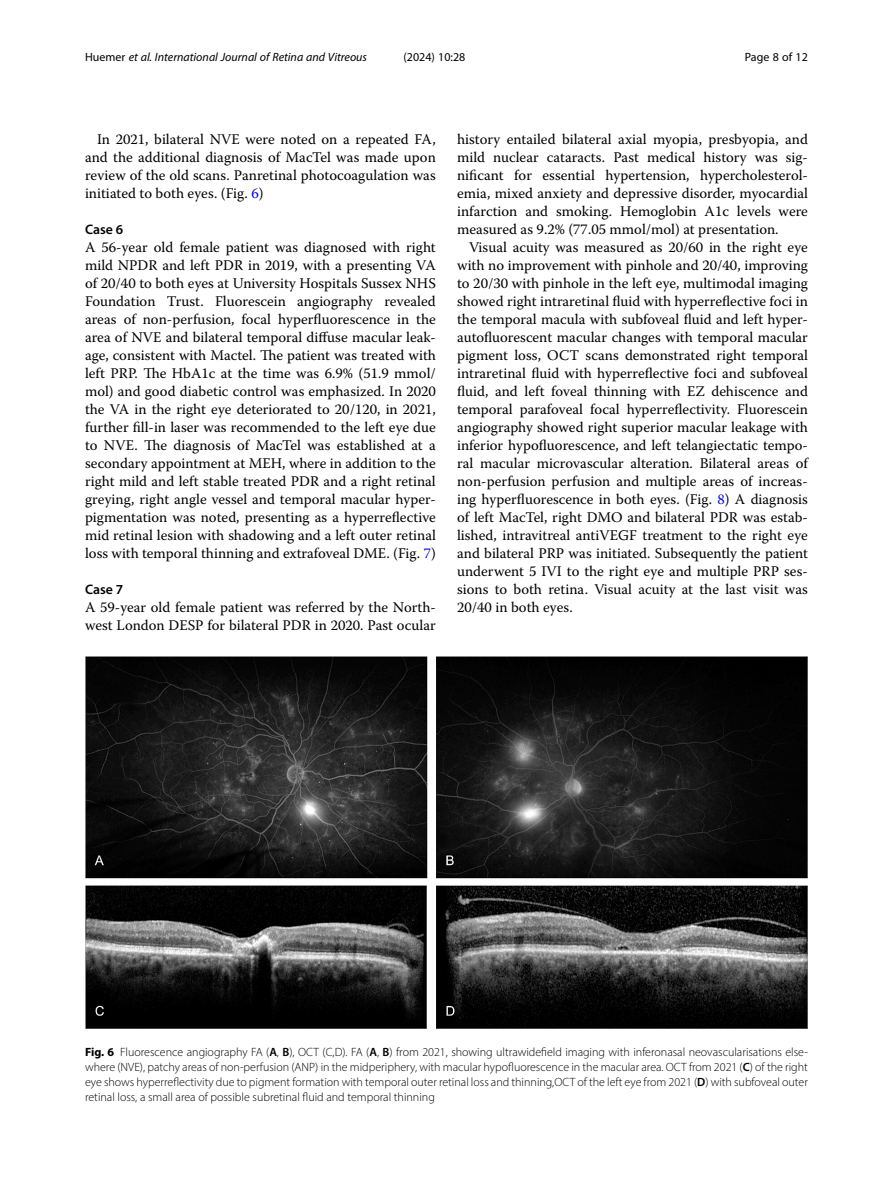
<style>
.page{position:relative;width:893px;height:1191px;background:#fff}
.page>*{position:absolute;margin:0;border:0;box-sizing:border-box;transform-origin:0 0}
.Body_Text{font:14.7px/18px "Warnock Pro";color:#000;text-align:justify}
.Body_Text_Indent{font:14.7px/18px "Warnock Pro";color:#000;text-align:justify}
.Head_2{font:600 13.8px "Myriad Pro";color:#000}
.Figure_Caption{font:300 12px/15px "Myriad Pro";color:#000;text-align:justify}
.t1{font:italic 12px "Myriad Pro";color:#000}
.t2{font:12px "Myriad Pro";color:#000}
.s1{font-style:normal}
.s2{color:#00f}
.s3{font-weight:700}
.s4{font-weight:600}
</style>
<div class="page">
<img style="left:85px;top:656px;width:723px;height:373px">
<p class="t1" style="left:85px;top:50px;width:284px"><span class="s1">Huemer</span> et al. International Journal of Retina and Vitreous</p>
<p class="t2" style="left:403px;top:50px;width:63px">(2024) 10:28</p>
<p class="t2" style="left:745px;top:50px;width:65px">Page 8 of 12</p>
<p class="Body_Text_Indent" style="left:85px;top:130px;width:352px;text-indent:12px">In 2021, bilateral NVE were noted on a repeated FA, and the additional diagnosis of MacTel was made upon review of the old scans. Panretinal photocoagulation was initiated to both eyes. (Fig. <span class="s2">6</span>)</p>
<p class="Head_2" style="left:85px;top:221px;width:40px">Case 6</p>
<p class="Body_Text" style="left:85px;top:238px;width:352px">A 56-year old female patient was diagnosed with right mild NPDR and left PDR in 2019, with a presenting VA of 20/40 to both eyes at University Hospitals Sussex NHS Foundation Trust. Fluorescein angiography revealed areas of non-perfusion, focal hyperfluorescence in the area of NVE and bilateral temporal diffuse macular leak&shy;age, consistent with Mactel. The patient was treated with left PRP. The HbA1c at the time was 6.9% (51.9 mmol/ mol) and good diabetic control was emphasized. In 2020 the VA in the right eye deteriorated to 20/120, in 2021, further fill-in laser was recommended to the left eye due to NVE. The diagnosis of MacTel was established at a secondary appointment at MEH, where in addition to the right mild and left stable treated PDR and a right retinal greying, right angle vessel and temporal macular hyper&shy;pigmentation was noted, presenting as a hyperreflective mid retinal lesion with shadowing and a left outer retinal loss with temporal thinning and extrafoveal DME. (Fig. <span class="s2">7</span>)</p>
<p class="Head_2" style="left:85px;top:581px;width:40px">Case 7</p>
<p class="Body_Text" style="left:85px;top:598px;width:352px">A 59-year old female patient was referred by the North&shy;west London DESP for bilateral PDR in 2020. Past ocular</p>
<p class="Body_Text" style="left:457px;top:130px;width:352px">history entailed bilateral axial myopia, presbyopia, and mild nuclear cataracts. Past medical history was sig&shy;nificant for essential hypertension, hypercholesterol&shy;emia, mixed anxiety and depressive disorder, myocardial infarction and smoking. Hemoglobin A1c levels were measured as 9.2% (77.05 mmol/mol) at presentation.</p>
<p class="Body_Text_Indent" style="left:457px;top:238px;width:352px;text-indent:12px">Visual acuity was measured as 20/60 in the right eye with no improvement with pinhole and 20/40, improving to 20/30 with pinhole in the left eye, multimodal imaging showed right intraretinal fluid with hyperreflective foci in the temporal macula with subfoveal fluid and left hyper&shy;autofluorescent macular changes with temporal macular pigment loss, OCT scans demonstrated right temporal intraretinal fluid with hyperreflective foci and subfoveal fluid, and left foveal thinning with EZ dehiscence and temporal parafoveal focal hyperreflectivity. Fluorescein angiography showed right superior macular leakage with inferior hypofluorescence, and left telangiectatic tempo&shy;ral macular microvascular alteration. Bilateral areas of non-perfusion perfusion and multiple areas of increas&shy;ing hyperfluorescence in both eyes. (Fig. <span class="s2">8</span>) A diagnosis of left MacTel, right DMO and bilateral PDR was estab&shy;lished, intravitreal antiVEGF treatment to the right eye and bilateral PRP was initiated. Subsequently the patient underwent 5 IVI to the right eye and multiple PRP ses&shy;sions to both retina. Visual acuity at the last visit was 20/40 in both eyes.</p>
<p class="Figure_Caption" style="left:85px;top:1044px;width:724px"><span class="s3">Fig. 6</span> Fluorescence angiography FA (<span class="s4">A</span>, <span class="s4">B</span>), OCT (C,D). FA (<span class="s4">A</span>, <span class="s4">B</span>) from 2021, showing ultrawidefield imaging with inferonasal neovascularisations else&shy;where (NVE), patchy areas of non-perfusion (ANP) in the midperiphery, with macular hypofluorescence in the macular area. OCT from 2021 (<span class="s4">C</span>) of the right eye shows hyperreflectivity due to pigment formation with temporal outer retinal loss and thinning,OCT of the left eye from 2021 (<span class="s4">D</span>) with subfoveal outer retinal loss, a small area of possible subretinal fluid and temporal thinning</p>
</div>
